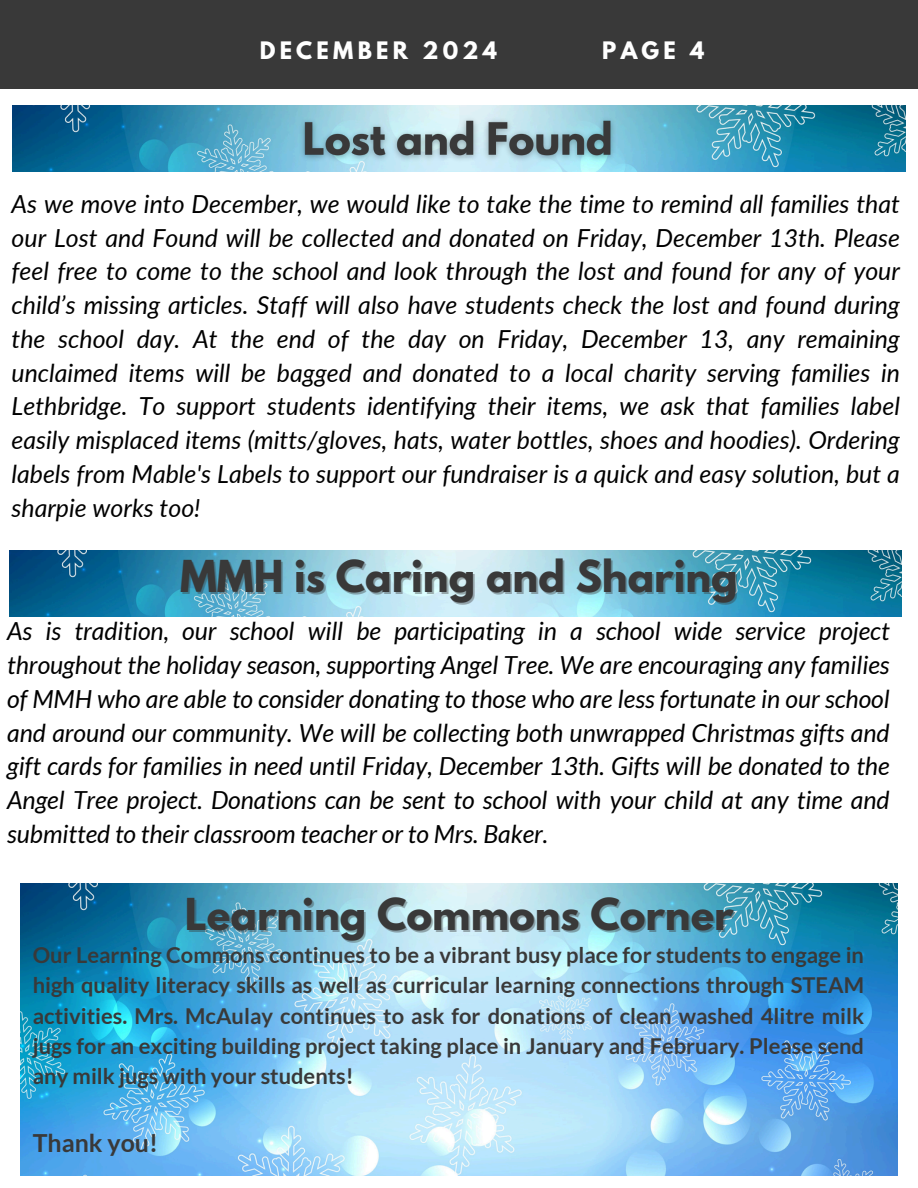
<style>
.page{position:relative;width:918px;height:1188px;background:#fff}
.page>*{position:absolute;margin:0;border:0;box-sizing:border-box;transform-origin:0 0}
.t1{font:700 39px "League Spartan";color:#393939}
.t2{font:italic 24.9px/33.8px "Lato";color:#000;text-align:justify}
.t3{font:700 24.9px "Lato";color:#393939}
.t4{font:700 21.9px/30.3px "Lato";color:#393939;text-align:justify}
.t5{font:700 21.3px "League Spartan";letter-spacing:.2em;color:#fff}
</style>
<div class="page">
<div style="left:0;top:0;width:918px;height:88px;background:#393939"></div>
<img style="left:10px;top:550px;width:892px;height:66px">
<img style="left:13px;top:105px;width:892px;height:67px">
<img style="left:295px;top:111px;width:327px;height:59px">
<img style="left:20px;top:883px;width:878px;height:293px">
<h5 class="t5" style="left:260px;top:40px;width:239px">DECEMBER 2024</h5>
<h5 class="t5" style="left:602px;top:40px;width:104px">PAGE 4</h5>
<p class="t2" style="left:12px;top:186px;width:890px">As we move into December, we would like to take the time to remind all families that our Lost and Found will be collected and donated on Friday, December 13th. Please feel free to come to the school and look through the lost and found for any of your child’s missing articles. Staff will also have students check the lost and found during the school day. At the end of the day on Friday, December 13, any remaining unclaimed items will be bagged and donated to a local charity serving families in Lethbridge. To support students identifying their items, we ask that families label easily misplaced items (mitts/gloves, hats, water bottles, shoes and hoodies). Ordering labels from Mable's Labels to support our fundraiser is a quick and easy solution, but a sharpie works too!</p>
<p class="t1" style="left:180px;top:557px;width:559px">MMH is Caring and Sharing</p>
<h5 class="t2" style="left:7px;top:614px;width:884px">As is tradition, our school will be participating in a school wide service project throughout the holiday season, supporting Angel Tree. We are encouraging any families of MMH who are able to consider donating to those who are less fortunate in our school and around our community. We will be collecting both unwrapped Christmas gifts and gift cards for families in need until Friday, December 13th. Gifts will be donated to the Angel Tree project. Donations can be sent to school with your child at any time and submitted to their classroom teacher or to Mrs. Baker.</h5>
<h4 class="t1" style="left:185px;top:895px;width:550px">Learning Commons Corner</h4>
<p class="t4" style="left:33px;top:939px;width:833px">Our Learning Commons continues to be a vibrant busy place for students to engage in high quality literacy skills as well as curricular learning connections through STEAM activities. Mrs. McAulay continues to ask for donations of clean washed 4litre milk jugs for an exciting building project taking place in January and February. Please send any milk jugs with your students!</p>
<h2 class="t3" style="left:33px;top:1127px;width:127px">Thank you!</h2>
</div>
